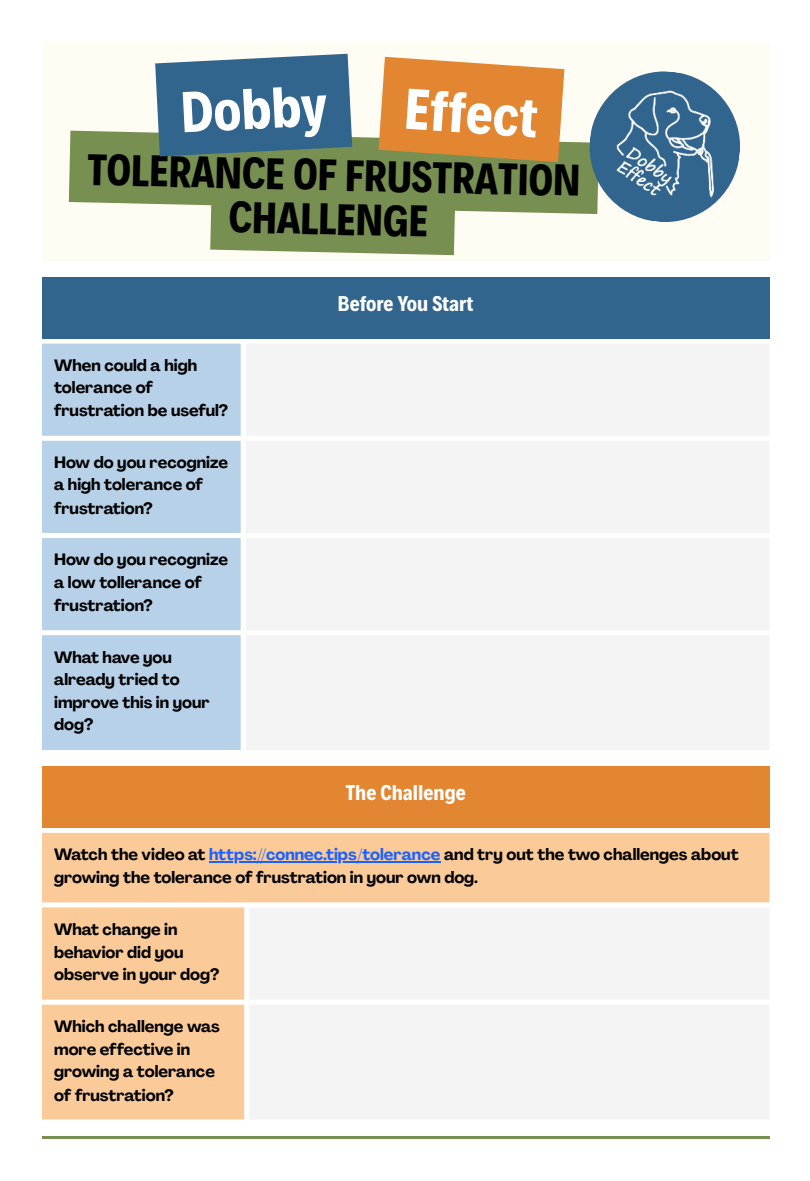
<style>
.page{position:relative;width:810px;height:1181px;background:#fff}
.page>*{position:absolute;margin:0;border:0;box-sizing:border-box;transform-origin:0 0}
.t1{font:700 58.2px "Decalotype";color:#fff}
.t2{font:700 44.55px/44.2px "Decalotype";color:#000;text-align:center}
.t3{font:700 21.6px "Decalotype";color:#fff}
.t4{font:700 16.2px/22.8px "Agrandir";color:#000}
.s1{color:#1a62ff}
</style>
<div class="page">
<div style="left:42px;top:42px;width:728px;height:218px;background:#fffdf3"></div>
<svg style="left:69px;top:131px;width:517px;height:124px;fill:#779052"></svg>
<svg style="left:586px;top:71px;width:154px;height:151px"></svg>
<svg style="left:155px;top:54px;width:197px;height:102px;background:#417090"></svg>
<svg style="left:379px;top:57px;width:185px;height:105px;background:#dd8f41"></svg>
<img style="left:611px;top:90px;width:107px;height:107px">
<div style="left:42px;top:276px;width:728px;height:62px;background:#32658d"></div>
<div style="left:42px;top:343px;width:199px;height:407px;background:#b7d1e8"></div>
<div style="left:246px;top:344px;width:523px;height:406px;background:#f4f4f4"></div>
<div style="left:42px;top:765px;width:728px;height:62px;background:#e28631"></div>
<svg style="left:42px;top:832px;width:728px;height:287px;background:#f9cd9f"></svg>
<div style="left:249px;top:907px;width:521px;height:212px;background:#f4f4f4"></div>
<hr style="left:209px;top:861px;width:231px;height:1px;background:#1a62ff">
<hr style="left:42px;top:1135px;width:728px;height:3px;background:#779052">
<h1 class="t1" style="left:179px;top:72px;width:148px;rotate:-3deg">Dobby</h1>
<h1 class="t1" style="left:408px;top:68px;width:135px;rotate:4deg">Effect</h1>
<h2 class="t2" style="left:88px;top:146px;width:494px;rotate:1deg">TOLERANCE OF FRUSTRATION<br>CHALLENGE</h2>
<p class="t4" style="left:54px;top:354px;width:176px">When could a high tolerance of frustration be useful?</p>
<p class="t4" style="left:54px;top:451px;width:175px">How do you recognize a high tolerance of frustration?</p>
<p class="t4" style="left:54px;top:548px;width:175px">How do you recognize a low tollerance of frustration?</p>
<p class="t4" style="left:54px;top:645px;width:157px">What have you already tried to improve this in your dog?</p>
<h3 class="t3" style="left:338px;top:288px;width:137px">Before You Start</h3>
<h3 class="t3" style="left:346px;top:777px;width:121px">The Challenge</h3>
<p class="t4" style="left:54px;top:843px;width:686px;line-height:23.2px">Watch the video at <span class="s1">https://connec.tips/tolerance</span> and try out the two challenges about growing the tolerance of frustration in your own dog.</p>
<p class="t4" style="left:54px;top:917px;width:167px">What change in behavior did you observe in your dog?</p>
<p class="t4" style="left:54px;top:1014px;width:167px">Which challenge was more effective in growing a tolerance of frustration?</p>
</div>
